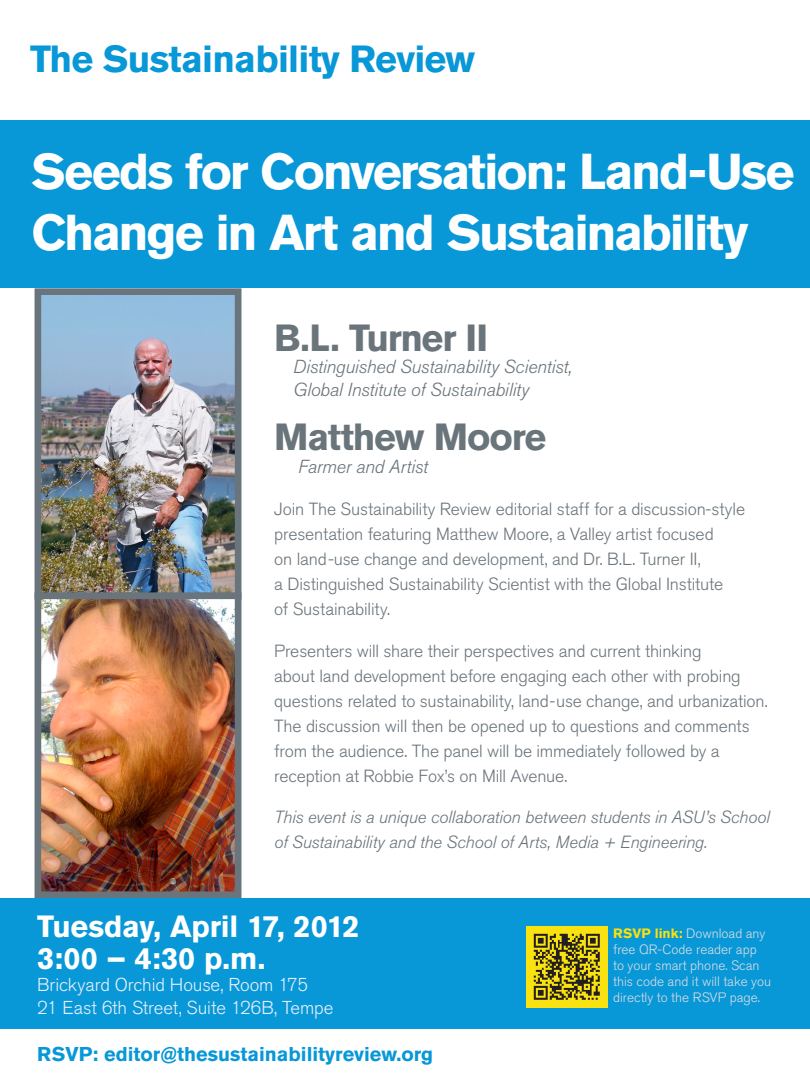
<style>
.page{position:relative;width:810px;height:1080px;background:#fff}
.page>*{position:absolute;margin:0;border:0;box-sizing:border-box;transform-origin:0 0}
.t1{font:700 50px/61.2px "Akzidenz Grotesk Pro";letter-spacing:-.04em;color:#fff}
.t2{font:700 37.5px "Akzidenz Grotesk Pro";letter-spacing:-.03em;color:#6a747b}
.t3{font:700 37.5px "Akzidenz Grotesk Pro";letter-spacing:-.02em;color:#0897d7}
.t4{font:700 30.5px "Akzidenz Grotesk Pro";letter-spacing:-.01em;color:#fff}
.t5{font:700 19.88px "Akzidenz Grotesk Pro";color:#0897d7}
.t6{font:italic 300 18.75px/22.5px "Akzidenz Grotesk Pro";letter-spacing:-.01em;color:#6a747b}
.t7{font:300 18.5px "Akzidenz Grotesk Pro";letter-spacing:-.005em;color:#e7f1fa}
.t8{font:300 17.5px/25px "Akzidenz Grotesk Pro";letter-spacing:-.01em;color:#6a747b}
.t9{font:italic 300 17.5px/25px "Akzidenz Grotesk Pro";letter-spacing:-.01em;color:#6a747b}
.t10{font:300 13.5px/15.9px "Akzidenz Grotesk Pro";color:#dadee2}
.s1{font-weight:700;color:#fae10e}
</style>
<div class="page">
<img style="left:43px;top:296px;width:190px;height:594px">
<div style="left:35px;top:288px;width:206px;height:312px;border:7px solid #6a747c"></div>
<div style="left:35px;top:592px;width:206px;height:306px;border:7px solid #6a747c"></div>
<div style="left:0;top:898px;width:810px;height:131px;background:#0897d7"></div>
<img style="left:526px;top:926px;width:82px;height:82px">
<div style="left:0;top:61px;width:810px;height:227px;background:#0897d7"></div>
<div style="left:0;top:0;width:810px;height:120px;background:#fff"></div>
<p class="t3" style="left:30px;top:35px;width:447px">The Sustainability Review</p>
<p class="t1" style="left:32px;top:140px;width:765px">Seeds for Conversation: Land-Use<br>Change in Art and Sustainability</p>
<p class="t2" style="left:274px;top:313px;width:216px">B.L. Turner II</p>
<p class="t6" style="left:293px;top:356px;width:281px">Distinguished Sustainability Scientist,<br>Global Institute of Sustainability</p>
<p class="t2" style="left:274px;top:413px;width:274px">Matthew Moore</p>
<p class="t6" style="left:298px;top:455px;width:131px">Farmer and Artist</p>
<p class="t8" style="left:274px;top:496px;width:472px">Join The Sustainability Review editorial staff for a discussion-style presentation featuring Matthew Moore, a Valley artist focused<br>on land-use change and development, and Dr. B.L. Turner II,<br>a Distinguished Sustainability Scientist with the Global Institute<br>of Sustainability.</p>
<p class="t8" style="left:274px;top:638px;width:495px">Presenters will share their perspectives and current thinking<br>about land development before engaging each other with probing questions related to sustainability, land-use change, and urbanization.<br>The discussion will then be opened up to questions and comments from the audience. The panel will be immediately followed by a reception at Robbie Fox’s on Mill Avenue.</p>
<p class="t9" style="left:274px;top:805px;width:497px">This event is a unique collaboration between students in ASU’s School of Sustainability and the School of Arts, Media + Engineering.</p>
<p class="t4" style="left:37px;top:907px;width:324px">Tuesday, April 17, 2012</p>
<p class="t4" style="left:37px;top:938px;width:230px">3:00 – 4:30 p.m.</p>
<p class="t7" style="left:37px;top:973px;width:272px">Brickyard Orchid House, Room 175</p>
<p class="t7" style="left:37px;top:995px;width:298px">21 East 6th Street, Suite 126B, Tempe</p>
<p class="t5" style="left:37px;top:1041px;width:398px">RSVP: editor@thesustainabilityreview.org</p>
<p class="t10" style="left:613px;top:926px;width:160px"><span class="s1">RSVP link:</span> Download any free QR-Code reader app<br>to your smart phone. Scan this code and it will take you directly to the RSVP page.</p>
</div>
